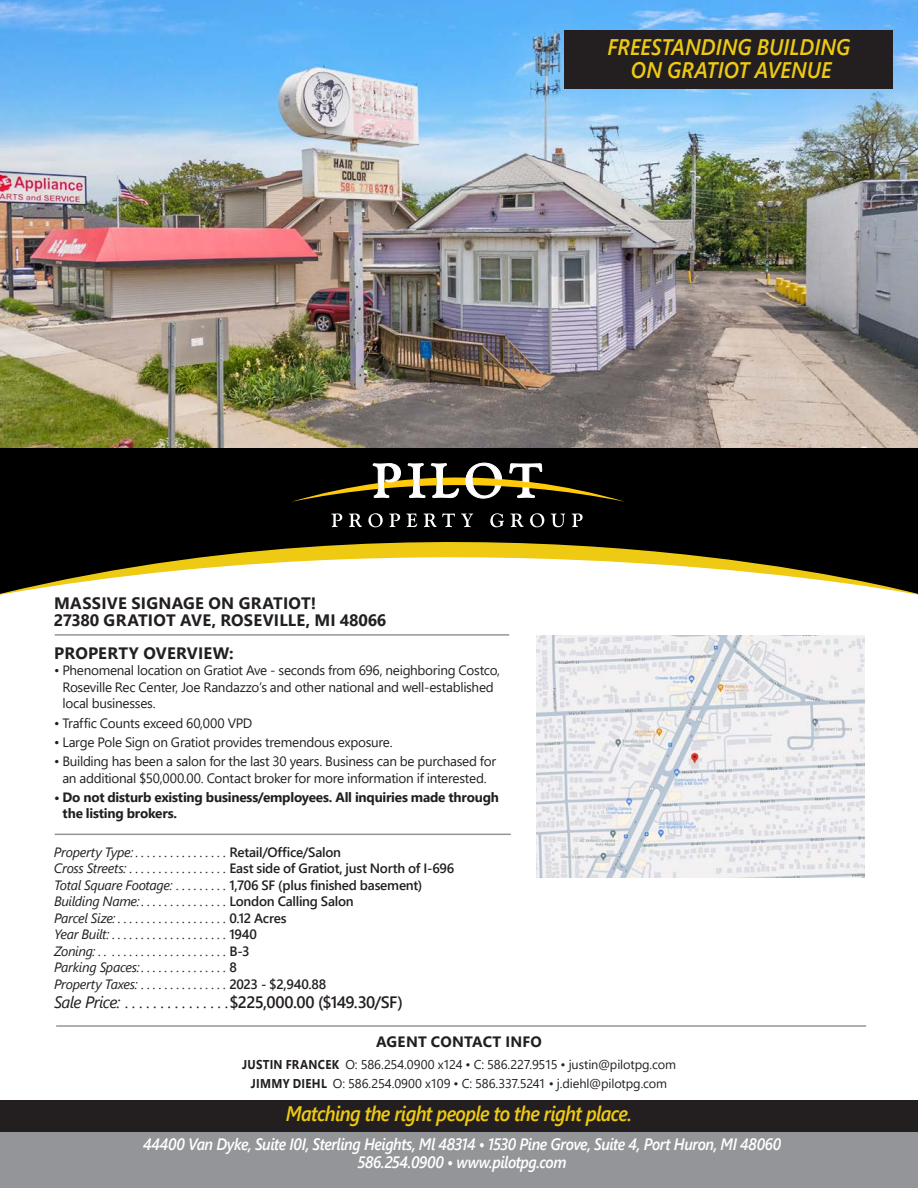
<style>
.page{position:relative;width:918px;height:1188px;background:#fff}
.page>*{position:absolute;margin:0;border:0;box-sizing:border-box;transform-origin:0 0}
.Page_Head{font:italic 600 22.5px "Segoe UI";color:#efca13;scale:.9 1}
.t1{font:italic 600 21px "Segoe UI";letter-spacing:-.035em;color:#efca13;scale:.9 1}
.t2{font:italic 600 16.5px/18px "Segoe UI";letter-spacing:-.03em;color:#fff;text-align:center;scale:.9 1}
.Address_Overview_heading{font:700 16.5px "Segoe UI";letter-spacing:.015em;color:#231f20}
.List1{font:italic 16.5px "Segoe UI";letter-spacing:-.035em;color:#231f20}
.List1-2{font:600 16.5px "Segoe UI";letter-spacing:-.035em;color:#231f20}
.Address_Overview_heading-2{font:700 15px "Segoe UI";letter-spacing:.015em;color:#231f20}
.Overview_Copy{font:13.5px/16.5px "Segoe UI";letter-spacing:-.02em;color:#231f20}
.List1-3{font:italic 13.5px "Segoe UI";letter-spacing:-.025em;color:#231f20}
.List1-4{font:600 13.5px "Segoe UI";letter-spacing:-.02em;color:#231f20}
.Overview_Copy-2{font:700 13.5px/16.5px "Segoe UI";letter-spacing:-.015em;color:#231f20}
.Address_Overview_heading-3{font:12.75px "Segoe UI";letter-spacing:-.01em;color:#231f20}
.s1{font-weight:600;font-style:normal}
.s2{font-weight:700}
</style>
<div class="page">
<div style="left:0;top:1100px;width:918px;height:35px;background:#231f20"></div>
<div style="left:0;top:1132px;width:918px;height:56px;background:#939598"></div>
<hr style="left:56px;top:1025px;width:810px;height:2px;background:#939598">
<img style="left:0;top:0;width:918px;height:448px">
<hr style="left:55px;top:634px;width:454px;height:2px;background:#939598">
<hr style="left:55px;top:834px;width:456px;height:1px;background:#939598">
<svg style="left:0;top:448px;width:918px;height:146px;fill:#000"></svg>
<div style="left:276px;top:451px;width:366px;height:83px;background:#000"></div>
<svg style="left:331px;top:513px;width:252px;height:14px"></svg>
<svg style="left:292px;top:463px;width:333px;height:39px"></svg>
<img style="left:537px;top:636px;width:328px;height:241px">
<div style="left:565px;top:30px;width:328px;height:58px;background:#231f20"></div>
<p class="Page_Head" style="left:608px;top:26px;width:271px">FREESTANDING BUILDING</p>
<p class="Page_Head" style="left:631px;top:49px;width:225px">ON GRATIOT AVENUE</p>
<p class="Address_Overview_heading" style="left:54px;top:588px;width:263px">MASSIVE SIGNAGE ON GRATIOT!</p>
<p class="Address_Overview_heading" style="left:54px;top:605px;width:334px">27380 GRATIOT AVE, ROSEVILLE, MI 48066</p>
<p class="Address_Overview_heading" style="left:54px;top:638px;width:181px">PROPERTY OVERVIEW:</p>
<p class="Overview_Copy" style="left:62px;top:661px;width:439px;text-indent:-8px">• Phenomenal location on Gratiot Ave - seconds from 696, neighboring Costco,<br>Roseville Rec Center, Joe Randazzo’s and other national and well-established local businesses.</p>
<p class="Overview_Copy" style="left:54px;top:713px;width:200px">• Traffic Counts exceed 60,000 VPD</p>
<p class="Overview_Copy" style="left:54px;top:733px;width:340px">• Large Pole Sign on Gratiot provides tremendous exposure.</p>
<p class="Overview_Copy" style="left:54px;top:752px;width:444px;text-align:center">• Building has been a salon for the last 30 years. Business can be purchased for an additional $50,000.00. Contact broker for more information if interested.</p>
<p class="Overview_Copy-2" style="left:63px;top:788px;width:438px;text-indent:-9px">• Do not disturb existing business/employees. All inquiries made through the listing brokers.</p>
<p class="List1-3" style="left:54px;top:839px;width:289px">Property Type: . . . . . . . . . . . . . . . . <span class="s1">Retail/Office/Salon</span></p>
<p class="List1-3" style="left:54px;top:856px;width:77px">Cross Streets:..................</p>
<p class="List1-4" style="left:230px;top:856px;width:226px">East side of Gratiot, just North of I-696</p>
<p class="List1-3" style="left:54px;top:872px;width:124px">Total Square Footage:..........</p>
<p class="List1-4" style="left:230px;top:872px;width:194px">1,706 SF (plus finished basement)</p>
<p class="List1-3" style="left:54px;top:889px;width:301px">Building Name: . . . . . . . . . . . . . . . <span class="s1">London Calling Salon</span></p>
<p class="List1-3" style="left:54px;top:905px;width:234px">Parcel Size: . . . . . . . . . . . . . . . . . . . <span class="s1">0.12 Acres</span></p>
<p class="List1-3" style="left:54px;top:922px;width:59px">Year Built:.....................</p>
<p class="List1-4" style="left:230px;top:922px;width:29px">1940</p>
<p class="List1-3" style="left:54px;top:938px;width:59px">Zoning: . . .....................</p>
<p class="List1-4" style="left:230px;top:938px;width:22px">B-3</p>
<p class="List1-3" style="left:54px;top:955px;width:184px">Parking Spaces: . . . . . . . . . . . . . . . <span class="s1">8</span></p>
<p class="List1-3" style="left:54px;top:971px;width:89px">Property Taxes:................</p>
<p class="List1-4" style="left:230px;top:971px;width:98px">2023 - $2,940.88</p>
<p class="List1" style="left:54px;top:987px;width:72px">Sale Price:...............</p>
<p class="List1-2" style="left:230px;top:987px;width:175px">$225,000.00 ($149.30/SF)</p>
<p class="Address_Overview_heading-2" style="left:376px;top:1027px;width:167px">AGENT CONTACT INFO</p>
<p class="Address_Overview_heading-3" style="left:242px;top:1052px;width:436px"><span class="s2">JUSTIN FRANCEK</span> O: 586.254.0900 x124 • C: 586.227.9515 • justin@pilotpg.com</p>
<p class="Address_Overview_heading-3" style="left:251px;top:1072px;width:418px"><span class="s2">JIMMY DIEHL</span> O: 586.254.0900 x109 • C: 586.337.5241 • j.diehl@pilotpg.com</p>
<h2 class="t1" style="left:286px;top:1094px;width:386px">Matching the right people to the right place.</h2>
<p class="t2" style="left:143px;top:1133px;width:711px">44400 Van Dyke, Suite I0I, Sterling Heights, Ml 48314 • 1530 Pine Grove, Suite 4, Port Huron, MI 48060<br>586.254.0900 • www.pilotpg.com</p>
</div>
